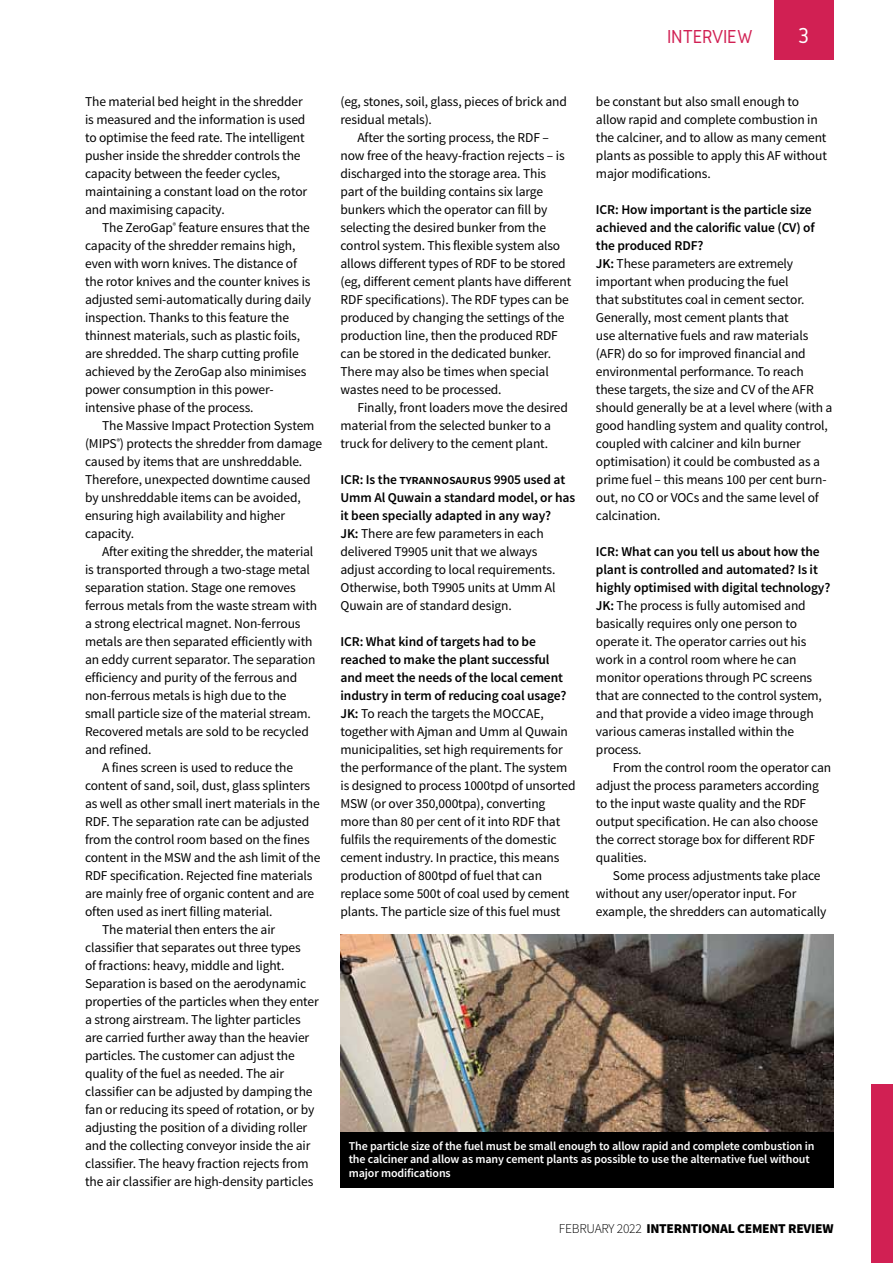
<style>
.page{position:relative;width:893px;height:1263px;background:#fff}
.page>*{position:absolute;margin:0;border:0;box-sizing:border-box;transform-origin:0 0}
.t1{font:22.5px "Gidole";color:#fff}
.t2{font:19.5px "Gidole";letter-spacing:-.02em;color:#d12053}
.t3{font:13.5px/18px "Source Sans Pro";letter-spacing:-.01em;color:#000}
.t4{font:900 13.5px "Source Sans Pro";letter-spacing:-.02em;color:#000}
.t5{font:600 12px/13.5px "Source Sans Pro";letter-spacing:-.01em;color:#fff}
.s1{font-weight:600}
.s2{font-weight:300}
</style>
<div class="page">
<div style="left:872px;top:1084px;width:21px;height:179px;background:#d12053"></div>
<div style="left:774px;top:0;width:59px;height:60px;background:#d12053"></div>
<img style="left:340px;top:934px;width:493px;height:198px">
<div style="left:340px;top:1132px;width:493px;height:56px;background:#000"></div>
<h2 class="t2" style="left:667px;top:26px;width:87px">INTERVIEW</h2>
<h1 class="t1" style="left:798px;top:23px;width:13px">3</h1>
<p class="t3" style="left:85px;top:93px;width:224px">The material bed height in the shredder is measured and the information is used to optimise the feed rate. The intelligent pusher inside the shredder controls the capacity between the feeder cycles, maintaining a constant load on the rotor and maximising capacity.</p>
<p class="t3" style="left:85px;top:219px;width:227px;text-indent:17px">The ZeroGap<sup>®</sup> feature ensures that the capacity of the shredder remains high, even with worn knives. The distance of the rotor knives and the counter knives is adjusted semi-automatically during daily inspection. Thanks to this feature the thinnest materials, such as plastic foils, are shredded. The sharp cutting profile achieved by the ZeroGap also minimises power consumption in this power&shy;intensive phase of the process.</p>
<p class="t3" style="left:85px;top:417px;width:238px;text-indent:17px">The Massive Impact Protection System (MIPS<sup>®</sup>) protects the shredder from damage caused by items that are unshreddable.<br>Therefore, unexpected downtime caused by unshreddable items can be avoided, ensuring high availability and higher capacity.</p>
<p class="t3" style="left:102px;top:543px;width:213px">After exiting the shredder, the material</p>
<p class="t3" style="left:85px;top:561px;width:226px">is transported through a two-stage metal</p>
<p class="t3" style="left:85px;top:579px;width:212px">separation station. Stage one removes</p>
<p class="t3" style="left:85px;top:597px;width:234px">ferrous metals from the waste stream with</p>
<p class="t3" style="left:85px;top:615px;width:217px">a strong electrical magnet. Non-ferrous</p>
<p class="t3" style="left:85px;top:633px;width:229px">metals are then separated efficiently with</p>
<p class="t3" style="left:85px;top:651px;width:232px">an eddy current separator. The separation</p>
<p class="t3" style="left:85px;top:669px;width:214px">efficiency and purity of the ferrous and</p>
<p class="t3" style="left:85px;top:687px;width:203px">non-ferrous metals is high due to the</p>
<p class="t3" style="left:85px;top:705px;width:227px">small particle size of the material stream.</p>
<p class="t3" style="left:85px;top:723px;width:225px">Recovered metals are sold to be recycled</p>
<p class="t3" style="left:85px;top:741px;width:68px">and refined.</p>
<p class="t3" style="left:102px;top:759px;width:193px">A fines screen is used to reduce the</p>
<p class="t3" style="left:85px;top:777px;width:227px">content of sand, soil, dust, glass splinters</p>
<p class="t3" style="left:85px;top:795px;width:236px">as well as other small inert materials in the</p>
<p class="t3" style="left:85px;top:813px;width:226px">RDF. The separation rate can be adjusted</p>
<p class="t3" style="left:85px;top:831px;width:226px">from the control room based on the fines</p>
<p class="t3" style="left:85px;top:849px;width:237px">content in the MSW and the ash limit of the</p>
<p class="t3" style="left:85px;top:867px;width:229px">RDF specification. Rejected fine materials</p>
<p class="t3" style="left:85px;top:885px;width:231px">are mainly free of organic content and are</p>
<p class="t3" style="left:85px;top:903px;width:189px">often used as inert filling material.</p>
<p class="t3" style="left:102px;top:921px;width:175px">The material then enters the air</p>
<p class="t3" style="left:85px;top:939px;width:217px">classifier that separates out three types</p>
<p class="t3" style="left:85px;top:957px;width:201px">of fractions: heavy, middle and light.</p>
<p class="t3" style="left:85px;top:975px;width:223px">Separation is based on the aerodynamic</p>
<p class="t3" style="left:85px;top:993px;width:235px">properties of the particles when they enter</p>
<p class="t3" style="left:85px;top:1011px;width:217px">a strong airstream. The lighter particles</p>
<p class="t3" style="left:85px;top:1029px;width:226px">are carried further away than the heavier</p>
<p class="t3" style="left:85px;top:1047px;width:211px">particles. The customer can adjust the</p>
<p class="t3" style="left:85px;top:1065px;width:201px">quality of the fuel as needed. The air</p>
<p class="t3" style="left:85px;top:1083px;width:229px">classifier can be adjusted by damping the</p>
<p class="t3" style="left:85px;top:1101px;width:231px">fan or reducing its speed of rotation, or by</p>
<p class="t3" style="left:85px;top:1119px;width:224px">adjusting the position of a dividing roller</p>
<p class="t3" style="left:85px;top:1137px;width:227px">and the collecting conveyor inside the air</p>
<p class="t3" style="left:85px;top:1155px;width:225px">classifier. The heavy fraction rejects from</p>
<p class="t3" style="left:85px;top:1173px;width:230px">the air classifier are high-density particles</p>
<p class="t3" style="left:340px;top:93px;width:228px">(eg, stones, soil, glass, pieces of brick and residual metals).</p>
<p class="t3" style="left:340px;top:129px;width:232px;text-indent:17px">After the sorting process, the RDF – now free of the heavy-fraction rejects – is discharged into the storage area. This part of the building contains six large bunkers which the operator can fill by selecting the desired bunker from the control system. This flexible system also allows different types of RDF to be stored (eg, different cement plants have different RDF specifications). The RDF types can be produced by changing the settings of the production line, then the produced RDF can be stored in the dedicated bunker.<br>There may also be times when special wastes need to be processed.</p>
<p class="t3" style="left:340px;top:399px;width:229px;text-indent:17px">Finally, front loaders move the desired material from the selected bunker to a truck for delivery to the cement plant.</p>
<p class="t3" style="left:340px;top:471px;width:236px"><span class="s1">ICR: Is the tyrannosaurus 9905 used at Umm Al Quwain a standard model, or has it been specially adapted in any way?<br>JK:</span> There are few parameters in each delivered T9905 unit that we always adjust according to local requirements.<br>Otherwise, both T9905 units at Umm Al Quwain are of standard design.</p>
<p class="t3" style="left:340px;top:633px;width:236px"><span class="s1">ICR: What kind of targets had to be reached to make the plant successful<br>and meet the needs of the local cement industry in term of reducing coal usage?<br>JK:</span> To reach the targets the MOCCAE, together with Ajman and Umm al Quwain municipalities, set high requirements for the performance of the plant. The system is designed to process 1000tpd of unsorted MSW (or over 350,000tpa), converting more than 80 per cent of it into RDF that fulfils the requirements of the domestic cement industry. In practice, this means production of 800tpd of fuel that can replace some 500t of coal used by cement plants. The particle size of this fuel must</p>
<p class="t3" style="left:596px;top:93px;width:232px">be constant but also small enough to allow rapid and complete combustion in the calciner, and to allow as many cement plants as possible to apply this AF without major modifications.</p>
<p class="t3" style="left:596px;top:201px;width:238px"><span class="s1">ICR: How important is the particle size achieved and the calorific value (CV) of the produced RDF?<br>JK:</span> These parameters are extremely important when producing the fuel<br>that substitutes coal in cement sector.<br>Generally, most cement plants that<br>use alternative fuels and raw materials (AFR) do so for improved financial and environmental performance. To reach these targets, the size and CV of the AFR should generally be at a level where (with a good handling system and quality control, coupled with calciner and kiln burner optimisation) it could be combusted as a prime fuel – this means 100 per cent burn&shy;out, no CO or VOCs and the same level of calcination.</p>
<p class="t3" style="left:596px;top:543px;width:236px"><span class="s1">ICR: What can you tell us about how the plant is controlled and automated? Is it highly optimised with digital technology?<br>JK:</span> The process is fully automised and basically requires only one person to operate it. The operator carries out his work in a control room where he can monitor operations through PC screens that are connected to the control system, and that provide a video image through various cameras installed within the process.</p>
<p class="t3" style="left:596px;top:759px;width:237px;text-indent:17px">From the control room the operator can adjust the process parameters according to the input waste quality and the RDF output specification. He can also choose the correct storage box for different RDF qualities.</p>
<p class="t3" style="left:596px;top:867px;width:232px;text-indent:17px">Some process adjustments take place without any user/operator input. For example, the shredders can automatically</p>
<p class="t5" style="left:349px;top:1139px;width:467px">The particle size of the fuel must be small enough to allow rapid and complete combustion in the calciner and allow as many cement plants as possible to use the alternative fuel without major modifications</p>
<p class="t4" style="left:559px;top:1220px;width:276px"><span class="s2">FEBRUARY 2022</span> INTERNTIONAL CEMENT REVIEW</p>
</div>
